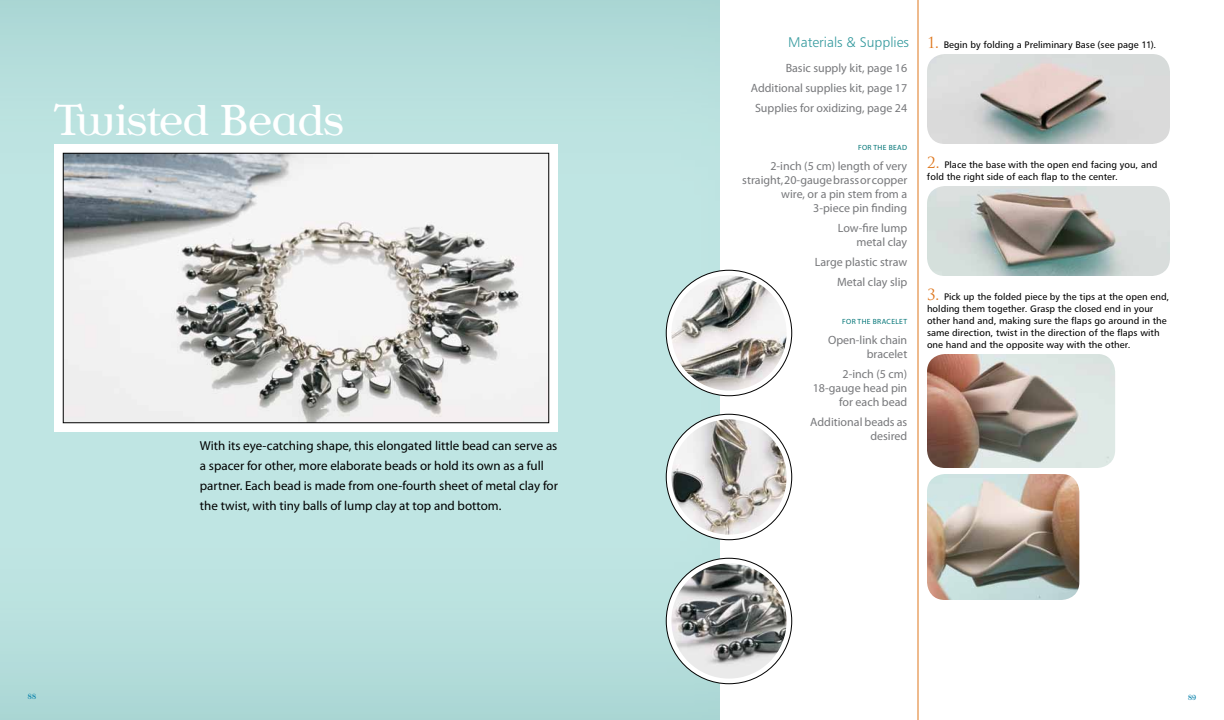
<style>
.page{position:relative;width:1224px;height:720px;background:#fff}
.page>*{position:absolute;margin:0;border:0;box-sizing:border-box;transform-origin:0 0}
.t1{font:300 45px "Appleyard";color:#fff}
.t2{font:14px "Humanist 777 BT Light B";color:#33999d}
.t3{font:13px/20px "Myriad Pro";color:#000}
.t4{font:12px/14px "Myriad Pro";color:#77787b;text-align:right}
.t5{font:9.5px/12px "Humanist 777 BT Roman B";letter-spacing:.005em;color:#000}
.t6{font:300 8px "Appleyard";color:#007ea9}
.t7{font:7.5px "Myriad Pro";letter-spacing:.05em;color:#007476}
.s1{font-family:"Trajan Pro";font-size:15px;color:#de761c}
</style>
<div class="page">
<div style="left:0;top:0;width:720px;height:720px;background:#007476;opacity:.35"></div>
<div style="left:54px;top:144px;width:504px;height:288px;background:#fff"></div>
<img style="left:65px;top:155px;width:482px;height:266px">
<div style="left:63px;top:153px;width:486px;height:270px;border:1px solid #000"></div>
<hr style="left:918px;top:0;width:1px;height:720px;background:#de761c">
<svg style="left:666px;top:558px;width:126px;height:126px"></svg>
<img style="left:671px;top:563px;width:116px;height:116px;border-radius:58px">
<svg style="left:666px;top:414px;width:126px;height:126px"></svg>
<img style="left:671px;top:419px;width:116px;height:116px;border-radius:58px">
<svg style="left:666px;top:270px;width:126px;height:126px"></svg>
<img style="left:671px;top:275px;width:116px;height:116px;border-radius:58px">
<img style="left:927px;top:54px;width:243px;height:90px">
<img style="left:927px;top:186px;width:243px;height:90px">
<img style="left:927px;top:354px;width:188px;height:114px">
<img style="left:927px;top:474px;width:152px;height:126px">
<p class="t1" style="left:54px;top:94px;width:291px">Twisted Beads</p>
<p class="t3" style="left:200px;top:435px;width:360px">With its eye-catching shape, this elongated little bead can serve as a spacer for other, more elaborate beads or hold its own as a full partner. Each bead is made from one-fourth sheet of metal clay for the twist, with tiny balls of lump clay at top and bottom.</p>
<p class="t2" style="left:788px;top:33px;width:122px">Materials &amp; Supplies</p>
<p class="t4" style="left:751px;top:57px;width:158px;line-height:20px">Basic supply kit, page 16<br>Additional supplies kit, page 17<br>Supplies for oxidizing, page 24</p>
<p class="t7" style="left:858px;top:143px;width:51px">For the Bead</p>
<p class="t4" style="left:742px;top:159px;width:167px">2-inch (5 cm) length of very straight, 20-gauge brass or copper wire, or a pin stem from a<br>3-piece pin finding</p>
<p class="t4" style="left:838px;top:221px;width:71px">Low-fire lump metal clay</p>
<p class="t4" style="left:815px;top:252px;width:94px;line-height:20px">Large plastic straw<br>Metal clay slip</p>
<p class="t7" style="left:842px;top:317px;width:65px">For the Bracelet</p>
<p class="t4" style="left:828px;top:333px;width:81px">Open-link chain bracelet</p>
<p class="t4" style="left:813px;top:367px;width:96px">2-inch (5 cm)<br>18-gauge head pin for each bead</p>
<p class="t4" style="left:810px;top:415px;width:98px">Additional beads as desired</p>
<p class="t5" style="left:927px;top:39px;width:231px"><span class="s1">1.</span> Begin by folding a Preliminary Base (see page 11).</p>
<p class="t5" style="left:927px;top:159px;width:232px"><span class="s1">2.</span> Place the base with the open end facing you, and fold the right side of each flap to the center.</p>
<p class="t5" style="left:927px;top:291px;width:244px"><span class="s1">3.</span> Pick up the folded piece by the tips at the open end, holding them together. Grasp the closed end in your other hand and, making sure the flaps go around in the same direction, twist in the direction of the flaps with one hand and the opposite way with the other.</p>
<p class="t6" style="left:28px;top:692px;width:10px">88</p>
<p class="t6" style="left:1188px;top:693px;width:10px">89</p>
</div>
